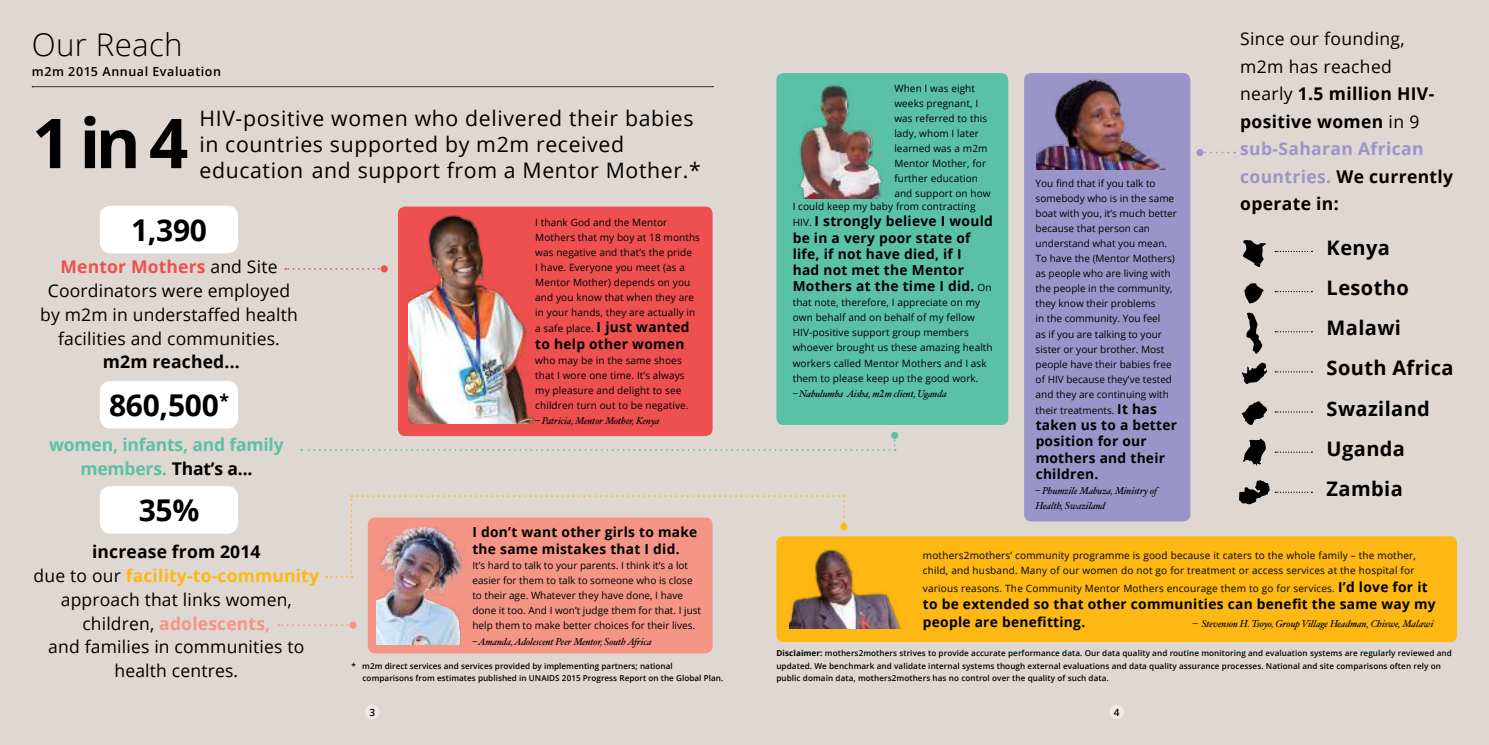
<style>
.page{position:relative;width:1489px;height:745px;background:#fff}
.page>*{position:absolute;margin:0;border:0;box-sizing:border-box;transform-origin:0 0}
.t1{font:700 68.75px "Open Sans";color:#000}
.t2{font:300 31.25px "Open Sans";letter-spacing:.01em;color:#000}
.t3{font:700 30px "Open Sans";letter-spacing:-.01em;color:#000}
.t4{font:21.25px/26.2px "Open Sans";letter-spacing:.03em;color:#000}
.t5{font:700 20px/40px "Open Sans";letter-spacing:.02em;color:#000}
.t6{font:17.5px/23.8px "Open Sans";letter-spacing:.01em;color:#000;text-align:center}
.t7{font:700 17.5px/27.5px "Open Sans";letter-spacing:.02em;color:#000}
.t8{font:700 17.5px/23.8px "Open Sans";letter-spacing:-.01em;color:#5ac1a6;text-align:center}
.t9{font:700 13.75px/16.2px "Open Sans";letter-spacing:.02em;color:#000}
.t10{font:600 12.5px "Open Sans";letter-spacing:.045em;color:#000}
.t11{font:10px/15px "Open Sans";letter-spacing:.01em;color:#000}
.t12{font:italic 10px/15px "Hoefler Text";letter-spacing:-.01em;color:#000}
.t13{font:600 10px "Open Sans";color:#000}
.t14{font:600 8.12px/12.5px "Open Sans";letter-spacing:.01em;color:#000}
.s1{font-weight:700;color:#ed504f}
.s2{color:#000}
.s3{font-weight:700}
.s4{font-weight:700;color:#fdb813}
.s5{font-weight:700;color:#f49586}
.s6{font-weight:700;font-size:13.75px}
.s7{font-weight:400;font-size:10px}
.s8{font-size:15.75px}
.s9{font-weight:400}
.s10{color:#9a95c8}
</style>
<div class="page">
<div style="left:0;top:0;width:1488px;height:744px;background:#dfd7d2"></div>
<div style="left:776px;top:536px;width:680px;height:105px;background:#fdb813;border-radius:7px"></div>
<svg style="left:32px;top:86px;width:681px;height:1px"></svg>
<div style="left:100px;top:206px;width:138px;height:47px;background:#fff;border-radius:11px"></div>
<div style="left:100px;top:486px;width:138px;height:47px;background:#fff;border-radius:11px"></div>
<svg style="left:1241px;top:362px;width:25px;height:22px"></svg>
<svg style="left:1241px;top:401px;width:26px;height:24px"></svg>
<svg style="left:1244px;top:283px;width:20px;height:21px"></svg>
<svg style="left:1246px;top:312px;width:16px;height:42px"></svg>
<svg style="left:1239px;top:480px;width:30px;height:24px"></svg>
<svg style="left:1243px;top:240px;width:22px;height:27px"></svg>
<svg style="left:1243px;top:438px;width:22px;height:27px"></svg>
<svg style="left:1275px;top:251px;width:37px;height:1px"></svg>
<svg style="left:1275px;top:291px;width:37px;height:1px"></svg>
<svg style="left:1275px;top:331px;width:37px;height:1px"></svg>
<svg style="left:1275px;top:371px;width:37px;height:1px"></svg>
<svg style="left:1275px;top:411px;width:37px;height:1px"></svg>
<svg style="left:1275px;top:451px;width:37px;height:1px"></svg>
<svg style="left:1275px;top:491px;width:37px;height:1px"></svg>
<div style="left:100px;top:381px;width:138px;height:47px;background:#fff;border-radius:11px"></div>
<div style="left:398px;top:206px;width:314px;height:230px;background:#ed504f;border-radius:7px"></div>
<div style="left:776px;top:73px;width:232px;height:352px;background:#5ac1a6;border-radius:7px"></div>
<div style="left:1024px;top:73px;width:166px;height:448px;background:#9a95c8;border-radius:7px"></div>
<div style="left:368px;top:517px;width:344px;height:136px;background:#f49586;border-radius:7px"></div>
<img style="left:408px;top:215px;width:130px;height:208px">
<img style="left:1036px;top:79px;width:130px;height:90px">
<img style="left:789px;top:555px;width:112px;height:73px">
<img style="left:376px;top:577px;width:85px;height:67px">
<svg style="left:285px;top:268px;width:96px;height:1px"></svg>
<div style="left:381px;top:265px;width:7px;height:7px;background:#ed504f;border-radius:50%"></div>
<svg style="left:1203px;top:151px;width:25px;height:2px"></svg>
<div style="left:1196px;top:149px;width:7px;height:7px;background:#9a95c8;border-radius:50%"></div>
<svg style="left:301px;top:434px;width:594px;height:16px"></svg>
<div style="left:891px;top:431px;width:7px;height:7px;background:#5ac1a6;border-radius:50%"></div>
<svg style="left:278px;top:624px;width:71px;height:1px"></svg>
<div style="left:349px;top:621px;width:7px;height:7px;background:#f49586;border-radius:50%"></div>
<svg style="left:326px;top:495px;width:518px;height:82px"></svg>
<svg style="left:840px;top:522px;width:7px;height:7px"></svg>
<div style="left:1109px;top:704px;width:14px;height:14px;background:#eeeae8;border-radius:50%"></div>
<div style="left:365px;top:704px;width:14px;height:14px;background:#eeeae8;border-radius:50%"></div>
<img style="left:799px;top:84px;width:83px;height:114px">
<h2 class="t2" style="left:32px;top:23px;width:152px">Our Reach</h2>
<p class="t10" style="left:32px;top:63px;width:191px">m2m 2015 Annual Evaluation</p>
<h1 class="t1" style="left:32px;top:94px;width:158px">1 in 4</h1>
<h3 class="t4" style="left:199px;top:104px;width:503px">HIV-positive women who delivered their babies in countries supported by m2m received education and support from a Mentor Mother.*</h3>
<h3 class="t3" style="left:131px;top:209px;width:78px">1,390</h3>
<h3 class="t6" style="left:40px;top:254px;width:259px"><span class="s1">Mentor Mothers</span> and Site<br>Coordinators were employed by m2m in understaffed health facilities and communities.</h3>
<h3 class="t7" style="left:103px;top:347px;width:138px">m2m reached...</h3>
<h3 class="t3" style="left:109px;top:384px;width:121px">860,500<sup>*</sup></h3>
<h3 class="t8" style="left:49px;top:432px;width:236px">women, infants, and family members. <span class="s2">That’s a...</span></h3>
<h3 class="t3" style="left:139px;top:489px;width:62px">35%</h3>
<h3 class="t6" style="left:34px;top:539px;width:287px"><span class="s3">increase from 2014<br></span>due to our <span class="s4">facility-to-community </span>approach that links women, children, <span class="s5">adolescents,<br></span>and families in communities to health centres.</h3>
<p class="t11" style="left:535px;top:214px;width:166px">I thank God and the Mentor<br>Mothers that my boy at 18 months was negative and that’s the pride<br>I have. Everyone you meet (as a<br>Mentor Mother) depends on you and you know that when they are in your hands, they are actually in</p>
<p class="t11" style="left:535px;top:320px;width:156px">a safe place. <span class="s6">I just wanted</span></p>
<h3 class="t9" style="left:535px;top:335px;width:151px">to help other women</h3>
<p class="t11" style="left:535px;top:352px;width:155px">who may be in the same shoes that I wore one time. It’s always my pleasure and delight to see children turn out to be negative.</p>
<p class="t12" style="left:535px;top:412px;width:126px">– Patricia, Mentor Mother, Kenya</p>
<h3 class="t9" style="left:472px;top:522px;width:226px;line-height:17.5px">I don’t want other girls to make the same mistakes that I did.</h3>
<p class="t11" style="left:472px;top:557px;width:230px">It’s hard to talk to your parents. I think it’s a lot easier for them to talk to someone who is close to their age. Whatever they have done, I have done it too. And I won’t judge them for that. I just help them to make better choices for their lives.</p>
<p class="t12" style="left:472px;top:633px;width:181px">– Amanda, Adolescent Peer Mentor, South Africa</p>
<p class="t14" style="left:362px;top:658px;width:362px;text-indent:-11px">* m2m direct services and services provided by implementing partners; national comparisons from estimates published in UNAIDS 2015 Progress Report on the Global Plan.</p>
<p class="t11" style="left:894px;top:80px;width:98px">When I was eight weeks pregnant, I was referred to this lady, whom I later learned was a m2m<br>Mentor Mother, for further education and support on how</p>
<p class="t11" style="left:792px;top:198px;width:184px">I could keep my baby from contracting</p>
<h3 class="t9" style="left:792px;top:213px;width:202px"><span class="s7">HIV.</span> I strongly believe I would be in a very poor state of life, if not have died, if I<br>had not met the Mentor<br>Mothers at the time I did. <span class="s7">On</span></h3>
<p class="t11" style="left:792px;top:295px;width:201px">that note, therefore, I appreciate on my own behalf and on behalf of my fellow HIV-positive support group members whoever brought us these amazing health workers called Mentor Mothers and I ask them to please keep up the good work.</p>
<p class="t12" style="left:792px;top:385px;width:155px">– Nabulumba Aisha, m<span class="s8">2</span>m client, Uganda</p>
<p class="t11" style="left:1035px;top:176px;width:143px">You find that if you talk to somebody who is in the same boat with you, it’s much better because that person can understand what you mean.<br>To have the (Mentor Mothers) as people who are living with the people in the community, they know their problems<br>in the community. You feel<br>as if you are talking to your sister or your brother. Most people have their babies free of HIV because they’ve tested and they are continuing with</p>
<p class="t11" style="left:1035px;top:402px;width:123px">their treatments. <span class="s6">It has</span></p>
<h3 class="t9" style="left:1035px;top:416px;width:143px">taken us to a better position for our mothers and their children.</h3>
<p class="t12" style="left:1035px;top:482px;width:123px">– Phumzile Mabuza, Ministry of<br>Health, Swaziland</p>
<h3 class="t7" style="left:1240px;top:25px;width:214px"><span class="s9">Since our founding,<br>m2m has reached<br>nearly</span> 1.5 million HIV&shy;positive women <span class="s9">in 9 </span><span class="s10">sub-Saharan African countries.</span> We currently operate in:</h3>
<h3 class="t5" style="left:1326px;top:227px;width:128px">Kenya<br>Lesotho<br>Malawi<br>South Africa<br>Swaziland<br>Uganda<br>Zambia</h3>
<p class="t11" style="left:922px;top:547px;width:494px">mothers2mothers’ community programme is good because it caters to the whole family – the mother, child, and husband. Many of our women do not go for treatment or access services at the hospital for</p>
<p class="t11" style="left:922px;top:580px;width:506px">various reasons. The Community Mentor Mothers encourage them to go for services. <span class="s6">I’d love for it</span></p>
<h3 class="t9" style="left:922px;top:594px;width:514px;line-height:17.5px">to be extended so that other communities can benefit the same way my people are benefitting.</h3>
<p class="t12" style="left:1192px;top:615px;width:242px">– Stevenson H. Tsoyo, Group Village Headman, Chiswe, Malawi</p>
<p class="t14" style="left:776px;top:646px;width:677px"><span class="s3">Disclaimer:</span> mothers2mothers strives to provide accurate performance data. Our data quality and routine monitoring and evaluation systems are regularly reviewed and updated. We benchmark and validate internal systems though external evaluations and data quality assurance processes. National and site comparisons often rely on public domain data, mothers2mothers has no control over the quality of such data.</p>
<p class="t13" style="left:369px;top:704px;width:7px">3</p>
<p class="t13" style="left:1113px;top:704px;width:7px">4</p>
</div>
